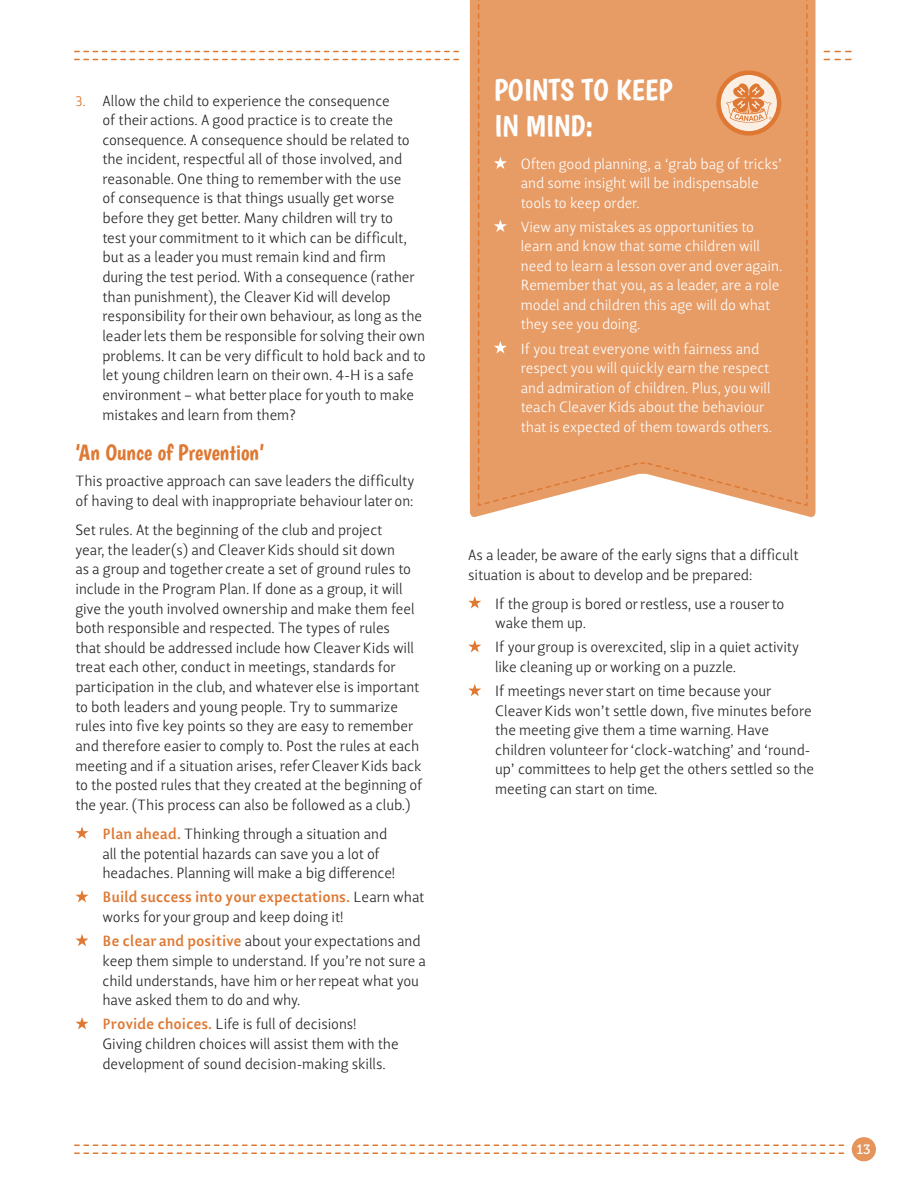
<style>
.page{position:relative;width:918px;height:1188px;background:#fff}
.page>*{position:absolute;margin:0;border:0;box-sizing:border-box;transform-origin:0 0}
.t1{font:30px/36px "Boogaloo";color:#fff}
.t2{font:22.5px "Boogaloo";color:#de7832}
.t3{font:300 15.15px/19.6px "Lisboa LF";color:#231f20}
.t4{font:300 15px/19.5px "Lisboa LF";color:#fff}
.t5{font:300 15px/19.5px "Lisboa LF";color:#231f20}
.t6{font:13.5px "Museo 500";color:#fff}
.s1{color:#de7832}
.s2{font-weight:700;color:#de7832}
</style>
<div class="page">
<svg style="left:470px;top:0;width:346px;height:517px;fill:#e79c66"></svg>
<svg style="left:477px;top:0;width:331px;height:507px;background:#e8a372"></svg>
<svg style="left:75px;top:1152px;width:769px;height:2px"></svg>
<svg style="left:75px;top:1145px;width:769px;height:1px"></svg>
<svg style="left:75px;top:59px;width:383px;height:1px"></svg>
<svg style="left:75px;top:51px;width:383px;height:1px"></svg>
<div style="left:852px;top:1137px;width:24px;height:24px;background:#e5955c;border-radius:50%"></div>
<svg style="left:75px;top:826px;width:14px;height:13px"></svg>
<svg style="left:75px;top:890px;width:14px;height:12px"></svg>
<svg style="left:75px;top:934px;width:14px;height:12px"></svg>
<svg style="left:75px;top:1017px;width:14px;height:12px"></svg>
<svg style="left:468px;top:596px;width:13px;height:13px"></svg>
<svg style="left:468px;top:640px;width:13px;height:12px"></svg>
<svg style="left:468px;top:684px;width:13px;height:12px"></svg>
<div style="left:478px;top:2px;width:153px;height:504px;background:#e79c66"></div>
<svg style="left:652px;top:5px;width:156px;height:500px;background:#e79e6a"></svg>
<svg style="left:824px;top:59px;width:27px;height:1px"></svg>
<svg style="left:824px;top:51px;width:27px;height:1px"></svg>
<p class="t5" style="left:102px;top:91px;width:309px;text-indent:-27px"><span class="s1">3.</span> Allow the child to experience the consequence<br>of their actions. A good practice is to create the consequence. A consequence should be related to the incident, respectful all of those involved, and reasonable. One thing to remember with the use of consequence is that things usually get worse before they get better. Many children will try to</p>
<p class="t3" style="left:102px;top:228px;width:325px">test your commitment to it which can be difficult, but as a leader you must remain kind and firm during the test period. With a consequence (rather than punishment), the Cleaver Kid will develop responsibility for their own behaviour, as long as the leader lets them be responsible for solving their own problems. It can be very difficult to hold back and to let young children learn on their own. 4-H is a safe environment – what better place for youth to make mistakes and learn from them?</p>
<h2 class="t2" style="left:75px;top:439px;width:190px">‘An Ounce of Prevention’</h2>
<p class="t3" style="left:75px;top:471px;width:340px">This proactive approach can save leaders the difficulty of having to deal with inappropriate behaviour later on:</p>
<p class="t3" style="left:75px;top:520px;width:349px">Set rules. At the beginning of the club and project<br>year, the leader(s) and Cleaver Kids should sit down<br>as a group and together create a set of ground rules to include in the Program Plan. If done as a group, it will give the youth involved ownership and make them feel both responsible and respected. The types of rules<br>that should be addressed include how Cleaver Kids will treat each other, conduct in meetings, standards for participation in the club, and whatever else is important to both leaders and young people. Try to summarize rules into five key points so they are easy to remember and therefore easier to comply to. Post the rules at each meeting and if a situation arises, refer Cleaver Kids back to the posted rules that they created at the beginning of the year. (This process can also be followed as a club.)</p>
<p class="t3" style="left:102px;top:824px;width:294px"><span class="s2">Plan ahead.</span> Thinking through a situation and all the potential hazards can save you a lot of headaches. Planning will make a big difference!</p>
<p class="t3" style="left:102px;top:887px;width:323px"><span class="s2">Build success into your expectations.</span> Learn what works for your group and keep doing it!</p>
<p class="t3" style="left:102px;top:931px;width:325px"><span class="s2">Be clear and positive</span> about your expectations and keep them simple to understand. If you’re not sure a child understands, have him or her repeat what you have asked them to do and why.</p>
<p class="t3" style="left:102px;top:1014px;width:298px"><span class="s2">Provide choices.</span> Life is full of decisions!<br>Giving children choices will assist them with the development of sound decision-making skills.</p>
<h1 class="t1" style="left:494px;top:72px;width:180px">POINTS TO KEEP<br>IN MIND:</h1>
<p class="t4" style="left:521px;top:154px;width:263px">Often good planning, a ‘grab bag of tricks’ and some insight will be indispensable tools to keep order.</p>
<p class="t4" style="left:521px;top:217px;width:263px">View any mistakes as opportunities to learn and know that some children will need to learn a lesson over and over again.<br>Remember that you, as a leader, are a role model and children this age will do what they see you doing.</p>
<p class="t4" style="left:521px;top:339px;width:253px">If you treat everyone with fairness and respect you will quickly earn the respect and admiration of children. Plus, you will teach Cleaver Kids about the behaviour that is expected of them towards others.</p>
<p class="t3" style="left:468px;top:545px;width:332px">As a leader, be aware of the early signs that a difficult situation is about to develop and be prepared:</p>
<p class="t3" style="left:495px;top:594px;width:291px">If the group is bored or restless, use a rouser to wake them up.</p>
<p class="t3" style="left:495px;top:637px;width:305px">If your group is overexcited, slip in a quiet activity like cleaning up or working on a puzzle.</p>
<p class="t3" style="left:495px;top:681px;width:318px">If meetings never start on time because your<br>Cleaver Kids won’t settle down, five minutes before</p>
<p class="t5" style="left:495px;top:721px;width:320px">the meeting give them a time warning. Have children volunteer for ‘clock-watching’ and ‘round&shy;up’ committees to help get the others settled so the meeting can start on time.</p>
<p class="t6" style="left:856px;top:1142px;width:16px">13</p>
</div>
